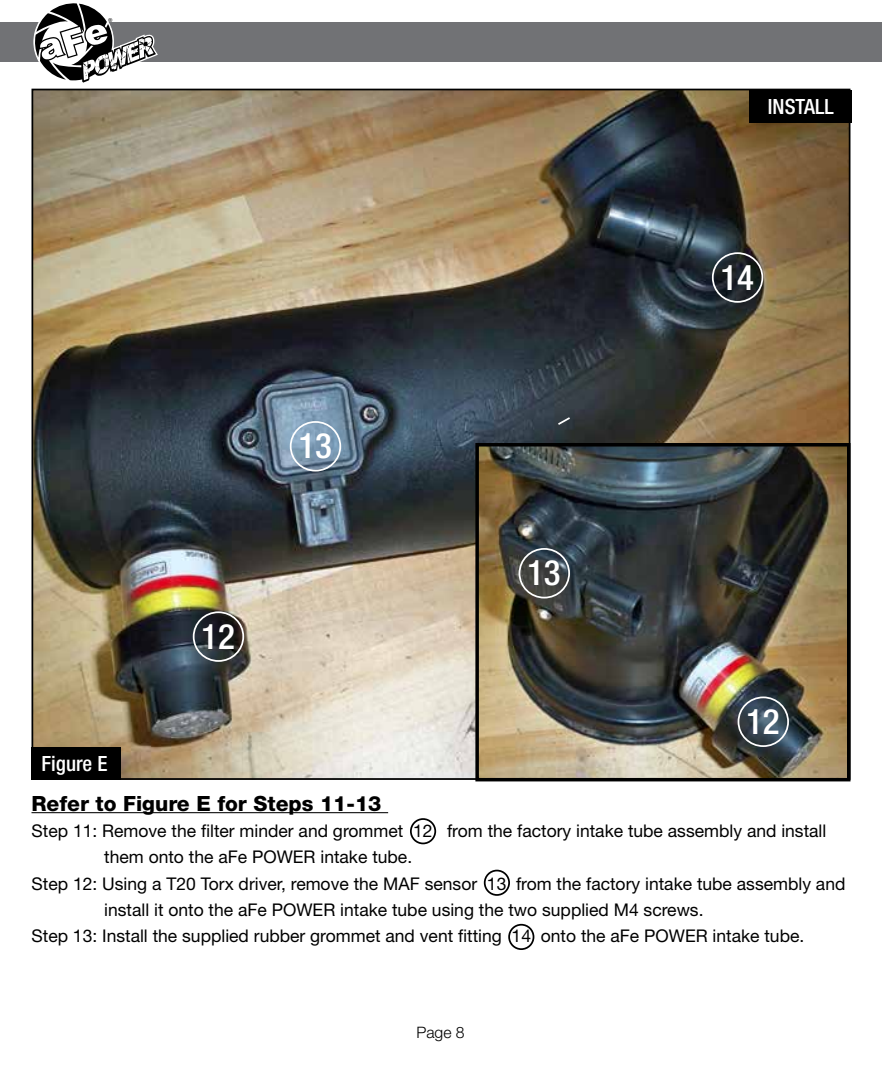
<style>
.page{position:relative;width:882px;height:1071px;background:#fff}
.page>*{position:absolute;margin:0;border:0;box-sizing:border-box;transform-origin:0 0}
.t1{font:500 condensed 35px "Helvetica Neue";color:#fff}
.t2{font:800 21px "Helvetica Neue";color:#000}
.t3{font:500 condensed 21px "Helvetica Neue";color:#fff}
.t4{font:17.5px "Helvetica Neue";color:#000}
.t5{font:300 15.75px "Helvetica Neue";color:#000}
.t6{font:8.75px "Myriad";color:#000}
</style>
<div class="page">
<img style="left:35px;top:92px;width:812px;height:685px">
<div style="left:0;top:23px;width:882px;height:39px;background:#717275"></div>
<svg style="left:34px;top:3px;width:124px;height:80px"></svg>
<hr style="left:32px;top:812px;width:356px;height:1px;background:#000">
<div style="left:32px;top:747px;width:89px;height:33px;background:#000"></div>
<svg style="left:556px;top:416px;width:16px;height:11px"></svg>
<div style="left:484px;top:870px;width:26px;height:26px;border:2px solid #000;border-radius:50%"></div>
<div style="left:749px;top:90px;width:103px;height:33px;background:#000"></div>
<div style="left:193px;top:611px;width:51px;height:51px;border:2px solid #fff;border-radius:50%"></div>
<div style="left:410px;top:818px;width:26px;height:26px;border:2px solid #000;border-radius:50%"></div>
<div style="left:290px;top:421px;width:51px;height:51px;border:2px solid #fff;border-radius:50%"></div>
<div style="left:508px;top:924px;width:26px;height:26px;border:2px solid #000;border-radius:50%"></div>
<div style="left:712px;top:252px;width:51px;height:51px;border:2px solid #fff;border-radius:50%"></div>
<img style="left:480px;top:448px;width:365px;height:328px">
<div style="left:475px;top:443px;width:375px;height:338px;border:4px solid #000"></div>
<div style="left:738px;top:697px;width:51px;height:50px;border:2px solid #fff;border-radius:50%"></div>
<div style="left:519px;top:548px;width:51px;height:50px;border:2px solid #fff;border-radius:50%"></div>
<p class="t6" style="left:108px;top:17px;width:6px">®</p>
<p class="t3" style="left:42px;top:751px;width:67px">Figure E</p>
<h1 class="t1" style="left:201px;top:615px;width:35px">12</h1>
<h1 class="t1" style="left:298px;top:425px;width:35px">13</h1>
<h1 class="t1" style="left:527px;top:552px;width:35px">13</h1>
<p class="t3" style="left:768px;top:94px;width:67px">INSTALL</p>
<h1 class="t1" style="left:720px;top:256px;width:35px">14</h1>
<h1 class="t1" style="left:746px;top:700px;width:35px">12</h1>
<p class="t2" style="left:32px;top:791px;width:352px">Refer to Figure E for Steps 11-13</p>
<p class="t4" style="left:32px;top:820px;width:796px">Step 11: Remove the filter minder and grommet 12 from the factory intake tube assembly and install</p>
<p class="t4" style="left:104px;top:847px;width:309px">them onto the aFe POWER intake tube.</p>
<p class="t4" style="left:32px;top:873px;width:815px">Step 12: Using a T20 Torx driver, remove the MAF sensor 13 from the factory intake tube assembly and</p>
<p class="t4" style="left:104px;top:899px;width:601px">install it onto the aFe POWER intake tube using the two supplied M4 screws.</p>
<p class="t4" style="left:31px;top:925px;width:774px">Step 13: Install the supplied rubber grommet and vent fitting 14 onto the aFe POWER intake tube.</p>
<p class="t5" style="left:416px;top:1023px;width:50px">Page 8</p>
</div>
